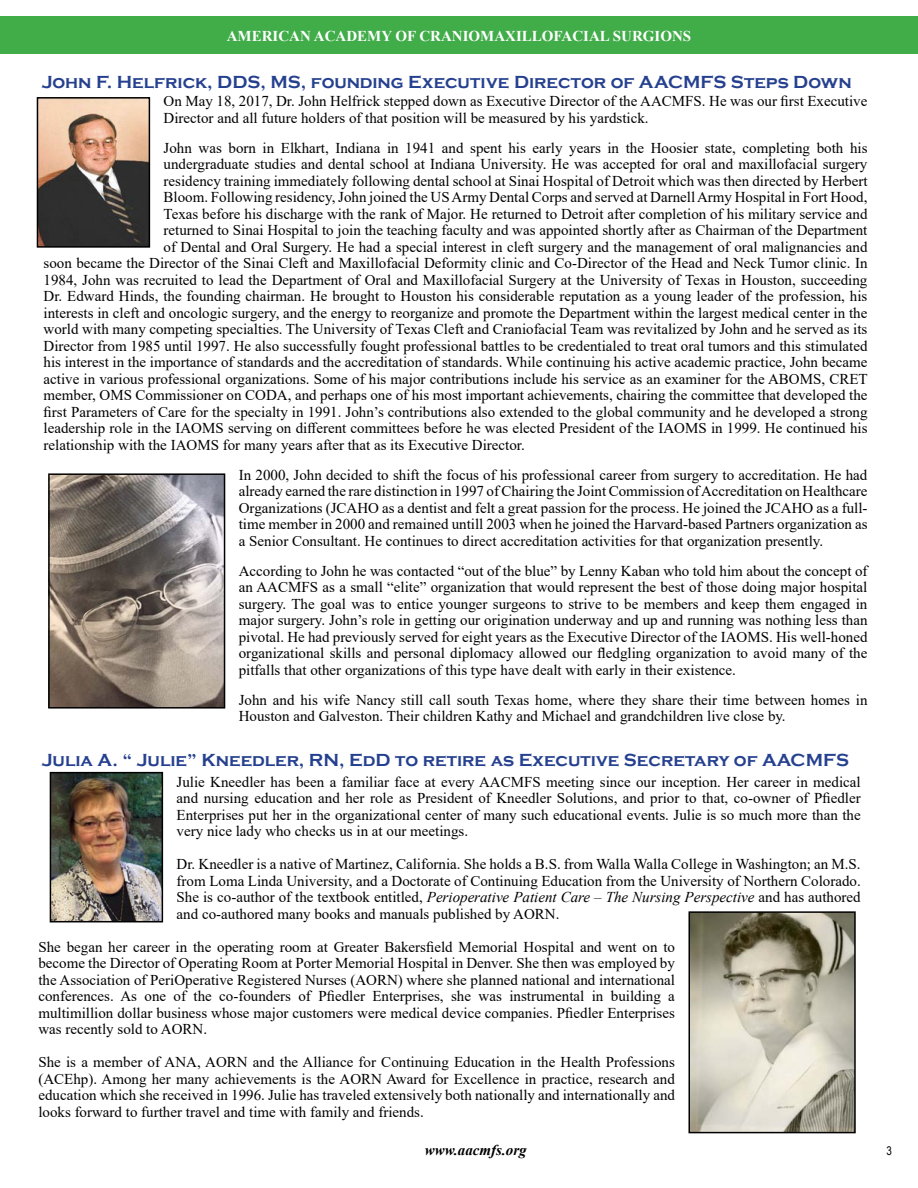
<style>
.page{position:relative;width:918px;height:1188px;background:#fff}
.page>*{position:absolute;margin:0;border:0;box-sizing:border-box;transform-origin:0 0}
.t1{font:700 18px "Copperplate Gothic";color:#25408f}
.t2{font:15px/16.5px "Times New Roman";color:#000;text-align:justify}
.t3{font:700 15px "Times New Roman";color:#fff}
.t4{font:italic 700 15px "Times New Roman";color:#000}
.t5{font:12px "Arial Narrow";color:#000}
.s1{font-style:italic}
</style>
<div class="page">
<div style="left:0;top:16px;width:918px;height:38px;background:#41ad49"></div>
<img style="left:53px;top:775px;width:107px;height:144px">
<div style="left:50px;top:772px;width:113px;height:150px;border:2px solid #000"></div>
<img style="left:691px;top:914px;width:162px;height:216px">
<div style="left:688px;top:911px;width:168px;height:222px;border:2px solid #000"></div>
<img style="left:40px;top:100px;width:107px;height:145px">
<div style="left:37px;top:97px;width:113px;height:151px;border:2px solid #000"></div>
<img style="left:51px;top:476px;width:171px;height:230px">
<div style="left:48px;top:473px;width:177px;height:236px;border:2px solid #000"></div>
<p class="t3" style="left:227px;top:25px;width:466px">AMERICAN ACADEMY OF CRANIOMAXILLOFACIAL SURGIONS</p>
<p class="t1" style="left:42px;top:72px;width:812px">John F. Helfrick, DDS, MS, founding Executive Director of AACMFS Steps Down</p>
<p class="t2" style="left:164px;top:93px;width:705px">On May 18, 2017, Dr. John Helfrick stepped down as Executive Director of the AACMFS. He was our first Executive<br>Director and all future holders of that position will be measured by his yardstick.</p>
<p class="t2" style="left:164px;top:139px;width:705px">John was born in Elkhart, Indiana in 1941 and spent his early years in the Hoosier state, completing both his</p>
<p class="t2" style="left:164px;top:156px;width:705px">undergraduate studies and dental school at Indiana University. He was accepted for oral and maxillofacial surgery</p>
<p class="t2" style="left:164px;top:172px;width:705px">residency training immediately following dental school at Sinai Hospital of Detroit which was then directed by Herbert</p>
<p class="t2" style="left:164px;top:189px;width:705px">Bloom. Following residency, John joined the US Army Dental Corps and served at Darnell Army Hospital in Fort Hood,</p>
<p class="t2" style="left:164px;top:205px;width:705px">Texas before his discharge with the rank of Major. He returned to Detroit after completion of his military service and</p>
<p class="t2" style="left:164px;top:222px;width:705px">returned to Sinai Hospital to join the teaching faculty and was appointed shortly after as Chairman of the Department</p>
<p class="t2" style="left:164px;top:238px;width:705px">of Dental and Oral Surgery. He had a special interest in cleft surgery and the management of oral malignancies and</p>
<p class="t2" style="left:44px;top:255px;width:825px">soon became the Director of the Sinai Cleft and Maxillofacial Deformity clinic and Co-Director of the Head and Neck Tumor clinic. In</p>
<p class="t2" style="left:44px;top:271px;width:825px">1984, John was recruited to lead the Department of Oral and Maxillofacial Surgery at the University of Texas in Houston, succeeding</p>
<p class="t2" style="left:44px;top:288px;width:825px">Dr. Edward Hinds, the founding chairman. He brought to Houston his considerable reputation as a young leader of the profession, his</p>
<p class="t2" style="left:44px;top:304px;width:825px">interests in cleft and oncologic surgery, and the energy to reorganize and promote the Department within the largest medical center in the</p>
<p class="t2" style="left:44px;top:321px;width:825px">world with many competing specialties. The University of Texas Cleft and Craniofacial Team was revitalized by John and he served as its</p>
<p class="t2" style="left:44px;top:337px;width:825px">Director from 1985 until 1997. He also successfully fought professional battles to be credentialed to treat oral tumors and this stimulated</p>
<p class="t2" style="left:44px;top:354px;width:825px">his interest in the importance of standards and the accreditation of standards. While continuing his active academic practice, John became</p>
<p class="t2" style="left:44px;top:370px;width:826px">active in various professional organizations. Some of his major contributions include his service as an examiner for the ABOMS, CRET</p>
<p class="t2" style="left:44px;top:387px;width:825px">member, OMS Commissioner on CODA, and perhaps one of his most important achievements, chairing the committee that developed the</p>
<p class="t2" style="left:44px;top:403px;width:825px">first Parameters of Care for the specialty in 1991. John’s contributions also extended to the global community and he developed a strong</p>
<p class="t2" style="left:44px;top:420px;width:825px">leadership role in the IAOMS serving on different committees before he was elected President of the IAOMS in 1999. He continued his</p>
<p class="t2" style="left:44px;top:436px;width:483px">relationship with the IAOMS for many years after that as its Executive Director.</p>
<p class="t2" style="left:239px;top:466px;width:630px">In 2000, John decided to shift the focus of his professional career from surgery to accreditation. He had already earned the rare distinction in 1997 of Chairing the Joint Commission of Accreditation on Healthcare Organizations (JCAHO as a dentist and felt a great passion for the process. He joined the JCAHO as a full&shy;time member in 2000 and remained untill 2003 when he joined the Harvard-based Partners organization as a Senior Consultant. He continues to direct accreditation activities for that organization presently.</p>
<p class="t2" style="left:239px;top:562px;width:630px">According to John he was contacted “out of the blue” by Lenny Kaban who told him about the concept of an AACMFS as a small “elite” organization that would represent the best of those doing major hospital surgery. The goal was to entice younger surgeons to strive to be members and keep them engaged in major surgery. John’s role in getting our origination underway and up and running was nothing less than pivotal. He had previously served for eight years as the Executive Director of the IAOMS. His well-honed organizational skills and personal diplomacy allowed our fledgling organization to avoid many of the pitfalls that other organizations of this type have dealt with early in their existence.</p>
<p class="t2" style="left:239px;top:691px;width:630px">John and his wife Nancy still call south Texas home, where they share their time between homes in<br>Houston and Galveston. Their children Kathy and Michael and grandchildren live close by.</p>
<p class="t1" style="left:42px;top:750px;width:809px">Julia A. “ Julie” Kneedler, RN, EdD to retire as Executive Secretary of AACMFS</p>
<p class="t2" style="left:177px;top:773px;width:686px">Julie Kneedler has been a familiar face at every AACMFS meeting since our inception. Her career in medical and nursing education and her role as President of Kneedler Solutions, and prior to that, co-owner of Pfiedler Enterprises put her in the organizational center of many such educational events. Julie is so much more than the very nice lady who checks us in at our meetings.</p>
<p class="t2" style="left:177px;top:856px;width:686px">Dr. Kneedler is a native of Martinez, California. She holds a B.S. from Walla Walla College in Washington; an M.S. from Loma Linda University, and a Doctorate of Continuing Education from the University of Northern Colorado.<br>She is co-author of the textbook entitled, <span class="s1">Perioperative Patient Care – The Nursing Perspective</span> and has authored and co-authored many books and manuals published by AORN.</p>
<p class="t2" style="left:38px;top:938px;width:638px">She began her career in the operating room at Greater Bakersfield Memorial Hospital and went on to become the Director of Operating Room at Porter Memorial Hospital in Denver. She then was employed by the Association of PeriOperative Registered Nurses (AORN) where she planned national and international conferences. As one of the co-founders of Pfiedler Enterprises, she was instrumental in building a multimillion dollar business whose major customers were medical device companies. Pfiedler Enterprises was recently sold to AORN.</p>
<p class="t2" style="left:38px;top:1054px;width:638px">She is a member of ANA, AORN and the Alliance for Continuing Education in the Health Professions (ACEhp). Among her many achievements is the AORN Award for Excellence in practice, research and education which she received in 1996. Julie has traveled extensively both nationally and internationally and looks forward to further travel and time with family and friends.</p>
<p class="t4" style="left:425px;top:1140px;width:103px">www.aacmfs.org</p>
<p class="t5" style="left:887px;top:1142px;width:7px">3</p>
</div>
